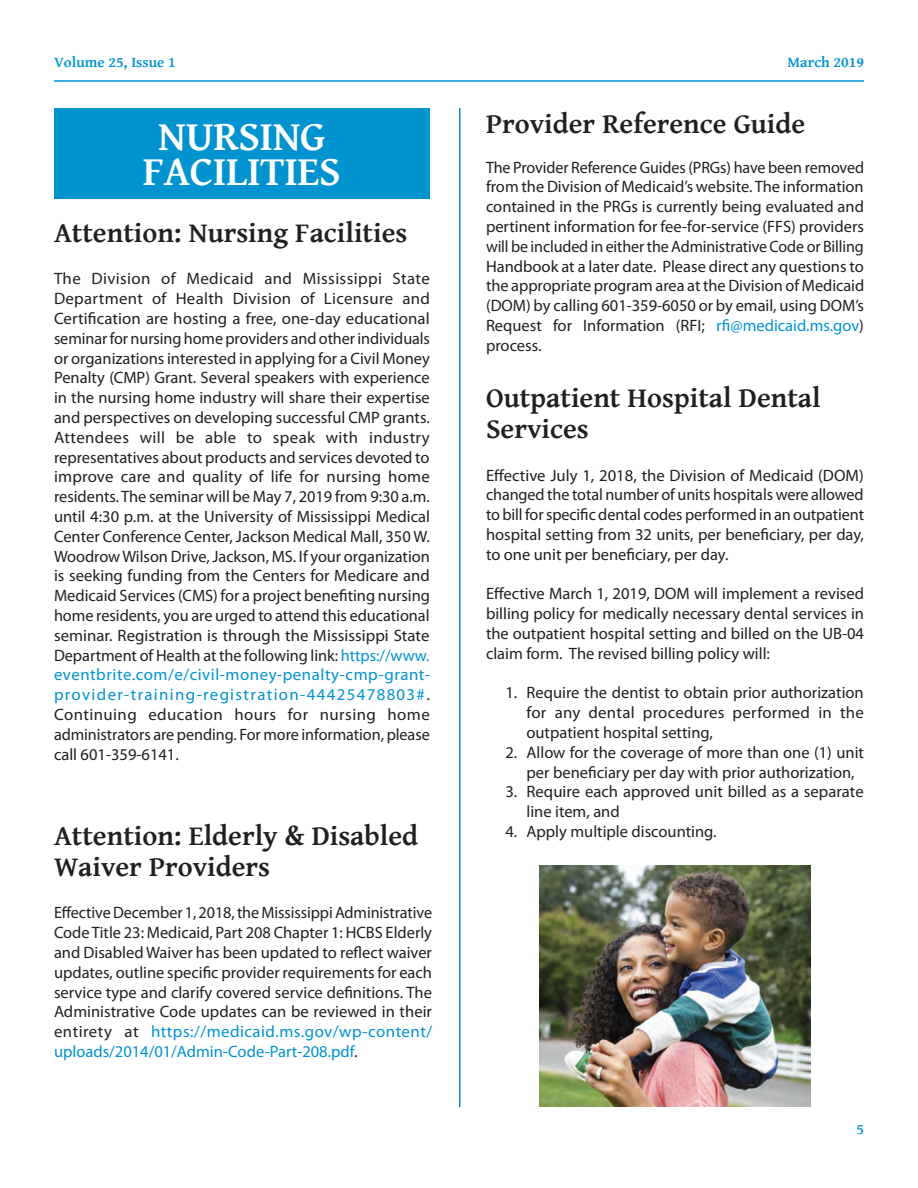
<style>
.page{position:relative;width:918px;height:1188px;background:#fff}
.page>*{position:absolute;margin:0;border:0;box-sizing:border-box;transform-origin:0 0}
.t1{font:700 42px/34.5px "Gentium Basic";letter-spacing:-.01em;color:#fff;text-align:center}
.t2{font:700 28.5px/31.5px "Gentium Basic";color:#231f20}
.t3{font:16.5px/19.8px "Myriad Pro";color:#231f20;text-align:justify}
.t4{font:700 15px "Gentium Basic";color:#0093d0}
.s1{color:#0093d0}
</style>
<div class="page">
<hr style="left:54px;top:80px;width:810px;height:2px;background:#0093d0">
<div style="left:54px;top:108px;width:376px;height:91px;background:#0093d0"></div>
<hr style="left:459px;top:108px;width:1px;height:999px;background:#0093d0">
<img style="left:540px;top:865px;width:270px;height:242px">
<p class="t4" style="left:54px;top:51px;width:123px">Volume 25, Issue 1</p>
<p class="t4" style="left:788px;top:51px;width:78px">March 2019</p>
<h1 class="t1" style="left:143px;top:118px;width:199px">NURSING<br>FACILITIES</h1>
<h2 class="t2" style="left:54px;top:216px;width:355px">Attention: Nursing Facilities</h2>
<p class="t3" style="left:54px;top:269px;width:378px">The Division of Medicaid and Mississippi State Department of Health Division of Licensure and Certification are hosting a free, one-day educational seminar for nursing home providers and other individuals or organizations interested in applying for a Civil Money Penalty (CMP) Grant. Several speakers with experience in the nursing home industry will share their expertise and perspectives on developing successful CMP grants.<br>Attendees will be able to speak with industry representatives about products and services devoted to improve care and quality of life for nursing home residents. The seminar will be May 7, 2019 from 9:30 a.m. until 4:30 p.m. at the University of Mississippi Medical Center Conference Center, Jackson Medical Mall, 350 W.<br>Woodrow Wilson Drive, Jackson, MS. If your organization is seeking funding from the Centers for Medicare and Medicaid Services (CMS) for a project benefiting nursing home residents, you are urged to attend this educational seminar. Registration is through the Mississippi State Department of Health at the following link: <span class="s1">https://www. eventbrite.com/e/civil-money-penalty-cmp-grant&shy;provider-training-registration-44425478803#</span>.<br>Continuing education hours for nursing home administrators are pending. For more information, please call 601-359-6141.</p>
<h2 class="t2" style="left:54px;top:819px;width:366px">Attention: Elderly &amp; Disabled<br>Waiver Providers</h2>
<p class="t3" style="left:54px;top:903px;width:380px">Effective December 1, 2018, the Mississippi Administrative Code Title 23: Medicaid, Part 208 Chapter 1: HCBS Elderly and Disabled Waiver has been updated to reflect waiver updates, outline specific provider requirements for each service type and clarify covered service definitions. The Administrative Code updates can be reviewed in their entirety at <span class="s1">https://medicaid.ms.gov/wp-content/ uploads/2014/01/Admin-Code-Part-208.pdf</span>.</p>
<h2 class="t2" style="left:486px;top:107px;width:321px">Provider Reference Guide</h2>
<p class="t3" style="left:486px;top:157px;width:380px">The Provider Reference Guides (PRGs) have been removed from the Division of Medicaid’s website. The information contained in the PRGs is currently being evaluated and pertinent information for fee-for-service (FFS) providers will be included in either the Administrative Code or Billing Handbook at a later date. Please direct any questions to the appropriate program area at the Division of Medicaid (DOM) by calling 601-359-6050 or by email, using DOM’s Request for Information (RFI; <span class="s1">rfi@medicaid.ms.gov</span>) process.</p>
<h2 class="t2" style="left:486px;top:381px;width:336px">Outpatient Hospital Dental<br>Services</h2>
<p class="t3" style="left:486px;top:465px;width:380px">Effective July 1, 2018, the Division of Medicaid (DOM) changed the total number of units hospitals were allowed to bill for specific dental codes performed in an outpatient hospital setting from 32 units, per beneficiary, per day, to one unit per beneficiary, per day.</p>
<p class="t3" style="left:486px;top:584px;width:380px">Effective March 1, 2019, DOM will implement a revised billing policy for medically necessary dental services in the outpatient hospital setting and billed on the UB-04 claim form. The revised billing policy will:</p>
<p class="t3" style="left:526px;top:683px;width:339px;text-indent:-21px">1. Require the dentist to obtain prior authorization for any dental procedures performed in the outpatient hospital setting,</p>
<p class="t3" style="left:526px;top:742px;width:339px;text-indent:-21px">2. Allow for the coverage of more than one (1) unit per beneficiary per day with prior authorization,</p>
<p class="t3" style="left:526px;top:782px;width:339px;text-indent:-21px">3. Require each approved unit billed as a separate line item, and</p>
<p class="t3" style="left:505px;top:821px;width:213px">4. Apply multiple discounting.</p>
<p class="t4" style="left:856px;top:1118px;width:9px">5</p>
</div>
